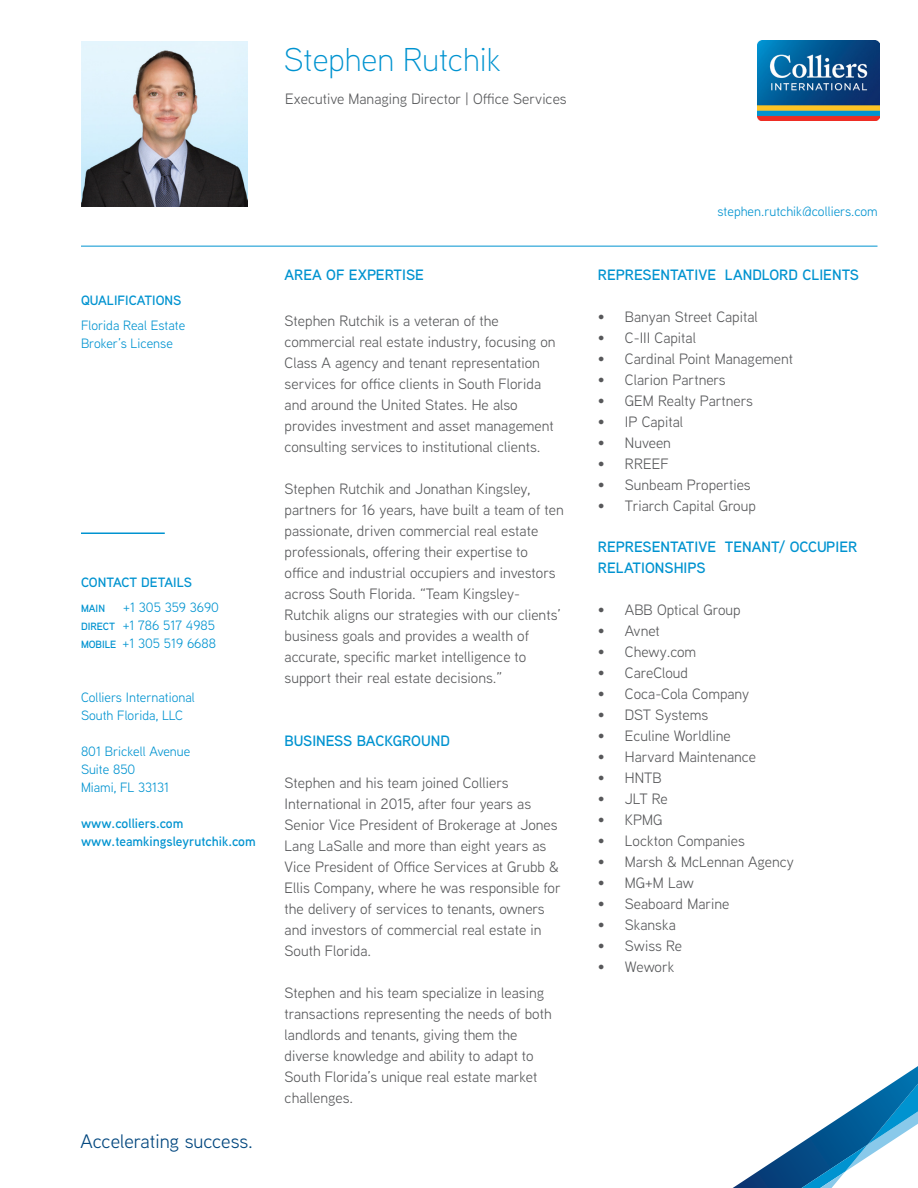
<style>
.page{position:relative;width:918px;height:1188px;background:#fff}
.page>*{position:absolute;margin:0;border:0;box-sizing:border-box;transform-origin:0 0}
.Name_Header{font:300 33px "Aaux Next";color:#0093d0}
.Motto_Sidebar{font:19.5px "Aaux Next";color:#00467e}
.Main_Text_Body{font:15px/21px "Aaux Next";color:#57585a}
.Main_Text_Body-2{font:600 15px/21px "Aaux Next";color:#0093d0}
.Office_Header{font:15px "Aaux Next";color:#57585a}
.Subhead_Body{font:600 15px "Aaux Next";color:#0093d0}
.Text_Sidebar{font:13.5px/18px "Aaux Next";color:#0093d0}
.Text_Sidebar-2{font:600 13.5px "Aaux Next";color:#0093d0}
.Subhead_Sidebar{font:600 13.5px "Aaux Next";color:#0093d0}
.email_Header{font:13.5px "Aaux Next";color:#0093d0}
.Text_Sidebar-3{font:600 10.5px "Aaux Next";color:#0093d0}
.s1{font-weight:600;font-size:10.5px}
</style>
<div class="page">
<hr style="left:81px;top:246px;width:797px;height:1px;background:#0093d0">
<img style="left:82px;top:41px;width:165px;height:165px">
<hr style="left:81px;top:532px;width:84px;height:2px;background:#0093d0">
<img style="left:757px;top:40px;width:122px;height:81px">
<svg style="left:733px;top:1066px;width:185px;height:122px"></svg>
<p class="Name_Header" style="left:284px;top:38px;width:219px">Stephen Rutchik</p>
<p class="Office_Header" style="left:285px;top:89px;width:283px">Executive Managing Director | Office Services</p>
<p class="Subhead_Sidebar" style="left:81px;top:291px;width:102px">QUALIFICATIONS</p>
<p class="Text_Sidebar" style="left:81px;top:316px;width:106px">Florida Real Estate<br>Broker’s License</p>
<p class="Subhead_Sidebar" style="left:81px;top:573px;width:113px">CONTACT DETAILS</p>
<p class="Text_Sidebar-3" style="left:81px;top:601px;width:26px">MAIN</p>
<p class="Text_Sidebar" style="left:123px;top:598px;width:97px">+1 305 359 3690</p>
<p class="Text_Sidebar" style="left:81px;top:616px;width:135px"><span class="s1">DIRECT</span> +1 786 517 4985</p>
<p class="Text_Sidebar" style="left:81px;top:634px;width:137px"><span class="s1">MOBILE</span> +1 305 519 6688</p>
<p class="Text_Sidebar" style="left:81px;top:688px;width:115px">Colliers International<br>South Florida, LLC</p>
<p class="Text_Sidebar" style="left:81px;top:742px;width:111px">801 Brickell Avenue<br>Suite 850</p>
<p class="Text_Sidebar" style="left:81px;top:778px;width:90px">Miami, FL 33131</p>
<p class="Text_Sidebar-2" style="left:81px;top:814px;width:104px">www.colliers.com</p>
<p class="Text_Sidebar-2" style="left:81px;top:832px;width:176px">www.teamkingsleyrutchik.com</p>
<p class="Motto_Sidebar" style="left:81px;top:1128px;width:174px">Accelerating success.</p>
<p class="Subhead_Body" style="left:285px;top:265px;width:141px">AREA OF EXPERTISE</p>
<p class="Main_Text_Body" style="left:285px;top:309px;width:272px">Stephen Rutchik is a veteran of the commercial real estate industry, focusing on Class A agency and tenant representation services for office clients in South Florida and around the United States. He also provides investment and asset management consulting services to institutional clients.</p>
<p class="Main_Text_Body" style="left:285px;top:477px;width:281px">Stephen Rutchik and Jonathan Kingsley, partners for 16 years, have built a team of ten passionate, driven commercial real estate professionals, offering their expertise to office and industrial occupiers and investors across South Florida. “Team Kingsley-Rutchik aligns our strategies with our clients’ business goals and provides a wealth of accurate, specific market intelligence to support their real estate decisions.”</p>
<p class="Main_Text_Body-2" style="left:285px;top:730px;width:167px">BUSINESS BACKGROUND</p>
<p class="Main_Text_Body" style="left:285px;top:771px;width:278px">Stephen and his team joined Colliers International in 2015, after four years as Senior Vice President of Brokerage at Jones Lang LaSalle and more than eight years as Vice President of Office Services at Grubb &amp; Ellis Company, where he was responsible for the delivery of services to tenants, owners and investors of commercial real estate in South Florida.</p>
<p class="Main_Text_Body" style="left:285px;top:981px;width:269px">Stephen and his team specialize in leasing transactions representing the needs of both landlords and tenants, giving them the diverse knowledge and ability to adapt to South Florida’s unique real estate market challenges.</p>
<p class="email_Header" style="left:718px;top:203px;width:162px">stephen.rutchik@colliers.com</p>
<p class="Main_Text_Body-2" style="left:598px;top:264px;width:263px">REPRESENTATIVE LANDLORD CLIENTS</p>
<p class="Main_Text_Body" style="left:598px;top:306px;width:161px">• Banyan Street Capital</p>
<p class="Main_Text_Body" style="left:598px;top:327px;width:100px">• C-III Capital</p>
<p class="Main_Text_Body" style="left:598px;top:348px;width:197px">• Cardinal Point Management</p>
<p class="Main_Text_Body" style="left:598px;top:369px;width:129px">• Clarion Partners</p>
<p class="Main_Text_Body" style="left:598px;top:390px;width:157px">• GEM Realty Partners</p>
<p class="Main_Text_Body" style="left:598px;top:411px;width:87px">• IP Capital</p>
<p class="Main_Text_Body" style="left:598px;top:432px;width:74px">• Nuveen</p>
<p class="Main_Text_Body" style="left:598px;top:453px;width:72px">• RREEF</p>
<p class="Main_Text_Body" style="left:598px;top:474px;width:154px">• Sunbeam Properties</p>
<p class="Main_Text_Body" style="left:598px;top:495px;width:159px">• Triarch Capital Group</p>
<p class="Main_Text_Body-2" style="left:598px;top:536px;width:261px">REPRESENTATIVE TENANT/ OCCUPIER<br>RELATIONSHIPS</p>
<p class="Main_Text_Body" style="left:598px;top:599px;width:144px">• ABB Optical Group</p>
<p class="Main_Text_Body" style="left:598px;top:620px;width:64px">• Avnet</p>
<p class="Main_Text_Body" style="left:598px;top:641px;width:100px">• Chewy.com</p>
<p class="Main_Text_Body" style="left:598px;top:662px;width:92px">• CareCloud</p>
<p class="Main_Text_Body" style="left:598px;top:683px;width:153px">• Coca-Cola Company</p>
<p class="Main_Text_Body" style="left:598px;top:704px;width:112px">• DST Systems</p>
<p class="Main_Text_Body" style="left:598px;top:725px;width:134px">• Eculine Worldline</p>
<p class="Main_Text_Body" style="left:598px;top:746px;width:160px">• Harvard Maintenance</p>
<p class="Main_Text_Body" style="left:598px;top:767px;width:65px">• HNTB</p>
<p class="Main_Text_Body" style="left:598px;top:788px;width:71px">• JLT Re</p>
<p class="Main_Text_Body" style="left:598px;top:809px;width:66px">• KPMG</p>
<p class="Main_Text_Body" style="left:598px;top:830px;width:148px">• Lockton Companies</p>
<p class="Main_Text_Body" style="left:598px;top:851px;width:197px">• Marsh &amp; McLennan Agency</p>
<p class="Main_Text_Body" style="left:598px;top:872px;width:97px">• MG+M Law</p>
<p class="Main_Text_Body" style="left:598px;top:893px;width:133px">• Seaboard Marine</p>
<p class="Main_Text_Body" style="left:598px;top:914px;width:79px">• Skanska</p>
<p class="Main_Text_Body" style="left:598px;top:935px;width:86px">• Swiss Re</p>
<p class="Main_Text_Body" style="left:598px;top:956px;width:78px">• Wework</p>
</div>
